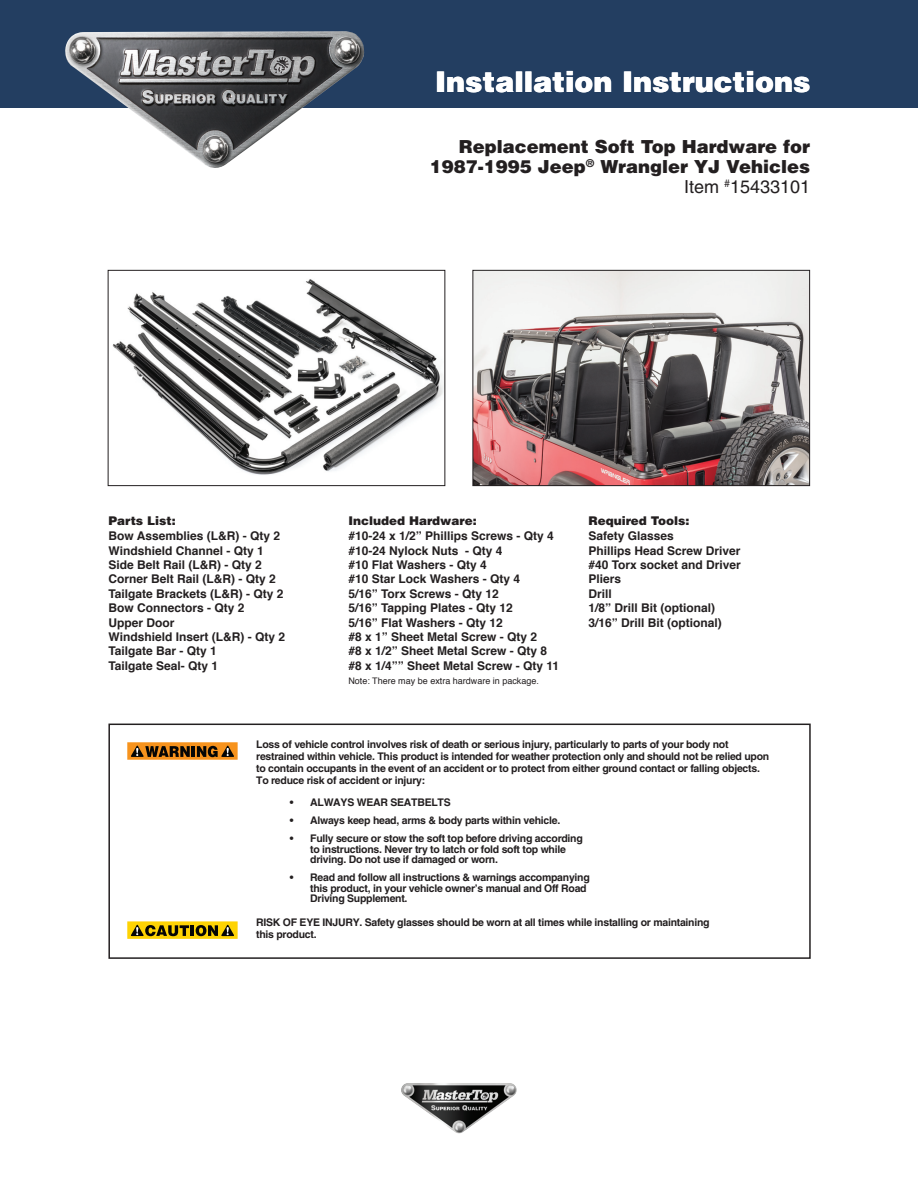
<style>
.page{position:relative;width:918px;height:1188px;background:#fff}
.page>*{position:absolute;margin:0;border:0;box-sizing:border-box;transform-origin:0 0}
.t1{font:900 28.5px "Helvetica";color:#fff}
.t2{font:900 18px/20.1px "Helvetica";color:#231f20;text-align:right}
.t3{font:700 12px/14.4px "Helvetica";color:#231f20}
.t4{font:700 condensed 10.5px/12px "Helvetica";letter-spacing:-.025em;color:#231f20}
.t5{font:9px "Helvetica";color:#231f20}
.s1{font-weight:400;font-stretch:condensed}
.s2{font-weight:900}
</style>
<div class="page">
<img style="left:112px;top:279px;width:331px;height:196px">
<div style="left:108px;top:270px;width:337px;height:216px;border:1px solid #231f20"></div>
<div style="left:0;top:0;width:918px;height:108px;background:#233e61"></div>
<img style="left:401px;top:1083px;width:116px;height:51px">
<div style="left:108px;top:724px;width:703px;height:235px;border:2px solid #231f20"></div>
<svg style="left:127px;top:742px;width:111px;height:18px;background:#a7691f"></svg>
<svg style="left:127px;top:921px;width:111px;height:18px;background:#b29610"></svg>
<img style="left:65px;top:31px;width:300px;height:137px">
<img style="left:474px;top:272px;width:334px;height:212px">
<div style="left:472px;top:270px;width:338px;height:216px;border:1px solid #231f20"></div>
<p class="t1" style="left:435px;top:71px;width:377px">Installation Instructions</p>
<p class="t2" style="left:430px;top:138px;width:382px">Replacement Soft Top Hardware for<br>1987-1995 Jeep<sup>®</sup> Wrangler YJ Vehicles<br><span class="s1">Item</span> <sup>#</sup><span class="s1">15433101</span></p>
<p class="t3" style="left:108px;top:515px;width:178px"><span class="s2">Parts List:<br></span>Bow Assemblies (L&amp;R) - Qty 2<br>Windshield Channel - Qty 1<br>Side Belt Rail (L&amp;R) - Qty 2<br>Corner Belt Rail (L&amp;R) - Qty 2<br>Tailgate Brackets (L&amp;R) - Qty 2<br>Bow Connectors - Qty 2<br>Upper Door<br>Windshield Insert (L&amp;R) - Qty 2<br>Tailgate Bar - Qty 1<br>Tailgate Seal- Qty 1</p>
<p class="t3" style="left:348px;top:515px;width:212px"><span class="s2">Included Hardware:<br></span>#10-24 x 1/2” Phillips Screws - Qty 4 #10-24 Nylock Nuts - Qty 4<br>#10 Flat Washers - Qty 4<br>#10 Star Lock Washers - Qty 4<br>5/16” Torx Screws - Qty 12<br>5/16” Tapping Plates - Qty 12<br>5/16” Flat Washers - Qty 12<br>#8 x 1” Sheet Metal Screw - Qty 2<br>#8 x 1/2” Sheet Metal Screw - Qty 8 #8 x 1/4”” Sheet Metal Screw - Qty 11</p>
<p class="t5" style="left:348px;top:677px;width:192px">Note: There may be extra hardware in package.</p>
<p class="t3" style="left:588px;top:515px;width:154px"><span class="s2">Required Tools:<br></span>Safety Glasses<br>Phillips Head Screw Driver #40 Torx socket and Driver<br>Pliers<br>Drill<br>1/8” Drill Bit (optional)<br>3/16” Drill Bit (optional)</p>
<p class="t4" style="left:256px;top:739px;width:515px">Loss of vehicle control involves risk of death or serious injury, particularly to parts of your body not restrained within vehicle. This product is intended for weather protection only and should not be relied upon to contain occupants in the event of an accident or to protect from either ground contact or falling objects.<br>To reduce risk of accident or injury:</p>
<p class="t4" style="left:290px;top:798px;width:162px">• ALWAYS WEAR SEATBELTS</p>
<p class="t4" style="left:290px;top:816px;width:272px">• Always keep head, arms &amp; body parts within vehicle.</p>
<p class="t4" style="left:310px;top:834px;width:274px;line-height:10.5px;text-indent:-20px">• Fully secure or stow the soft top before driving according to instructions. Never try to latch or fold soft top while driving. Do not use if damaged or worn.</p>
<p class="t4" style="left:310px;top:873px;width:281px;line-height:10.5px;text-indent:-20px">• Read and follow all instructions &amp; warnings accompanying this product, in your vehicle owner’s manual and Off Road<br>Driving Supplement.</p>
<p class="t4" style="left:256px;top:918px;width:455px">RISK OF EYE INJURY. Safety glasses should be worn at all times while installing or maintaining this product.</p>
</div>
